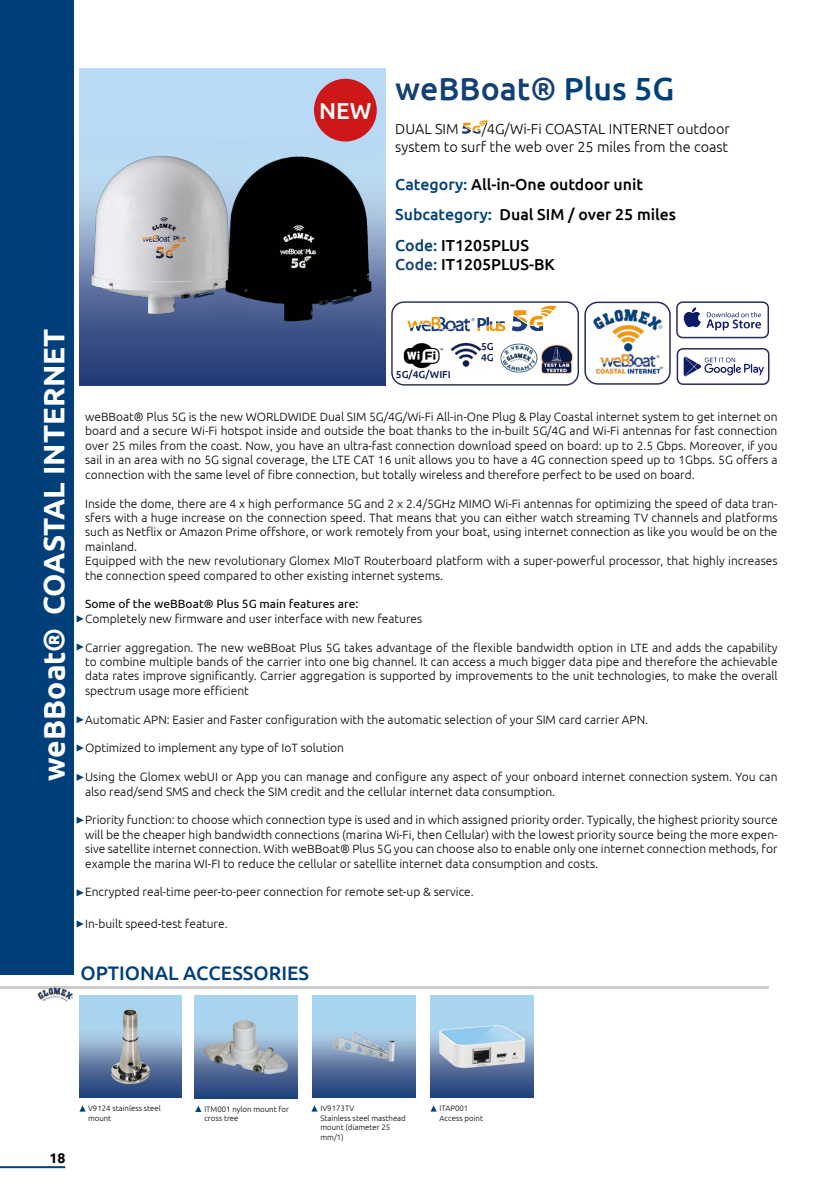
<style>
.page{position:relative;width:840px;height:1191px;background:#fff}
.page>*{position:absolute;margin:0;border:0;box-sizing:border-box;transform-origin:0 0}
.t1{font:500 32px "Ubuntu";color:#144074}
.t2{font:700 29.6px "Ubuntu";color:#fff}
.t3{font:500 23px "Ubuntu";color:#fff}
.t4{font:500 19.6px "Ubuntu";color:#013f7a}
.t5{font:500 15.8px/30.6px "Ubuntu";color:#000}
.t6{font:300 14.4px/17.4px "Ubuntu";color:#000;text-align:right}
.t7{font:700 14px "Ubuntu";color:#000}
.t8{font:300 12px/14.4px "Ubuntu";color:#000;text-align:justify}
.t9{font:12px "Ubuntu";color:#000}
.t10{font:500 10.2px/11px "Ubuntu";color:#0b1c50}
.t11{font:300 7.8px/9.4px "Ubuntu";color:#000}
.s1{color:#013f7a}
.s2{color:#144074}
.s3{font-size:30px}
</style>
<div class="page">
<hr style="left:0;top:1166px;width:65px;height:2px;background:#013f7a">
<svg style="left:462px;top:120px;width:26px;height:14px"></svg>
<img style="left:403px;top:343px;width:41px;height:25px">
<img style="left:450px;top:342px;width:31px;height:25px">
<img style="left:500px;top:343px;width:37px;height:30px">
<img style="left:541px;top:344px;width:32px;height:30px">
<div style="left:391px;top:301px;width:187px;height:84px;border:1px solid #272d5a;border-radius:12px"></div>
<img style="left:79px;top:69px;width:306px;height:316px">
<img style="left:79px;top:141px;width:168px;height:197px">
<svg style="left:407px;top:317px;width:98px;height:14px"></svg>
<svg style="left:512px;top:306px;width:44px;height:25px"></svg>
<hr style="left:0;top:985px;width:768px;height:3px;background:#000">
<svg style="left:311px;top:1105px;width:6px;height:6px"></svg>
<svg style="left:431px;top:1105px;width:5px;height:6px"></svg>
<svg style="left:79px;top:1105px;width:7px;height:6px"></svg>
<img style="left:79px;top:995px;width:103px;height:102px">
<img style="left:313px;top:995px;width:102px;height:102px">
<img style="left:430px;top:995px;width:102px;height:102px">
<img style="left:213px;top:142px;width:163px;height:196px">
<div style="left:314px;top:79px;width:62px;height:62px;background:#cd1719;border-radius:50%"></div>
<svg style="left:77px;top:615px;width:7px;height:7px"></svg>
<svg style="left:77px;top:643px;width:7px;height:7px"></svg>
<svg style="left:77px;top:716px;width:7px;height:7px"></svg>
<svg style="left:77px;top:744px;width:7px;height:7px"></svg>
<svg style="left:77px;top:817px;width:7px;height:6px"></svg>
<svg style="left:77px;top:774px;width:7px;height:7px"></svg>
<svg style="left:77px;top:920px;width:7px;height:7px"></svg>
<svg style="left:77px;top:889px;width:7px;height:7px"></svg>
<svg style="left:195px;top:1106px;width:6px;height:6px"></svg>
<img style="left:194px;top:995px;width:103px;height:103px">
<div style="left:584px;top:301px;width:86px;height:84px;border:2px solid #272c5a;border-radius:13px"></div>
<img style="left:593px;top:309px;width:68px;height:65px">
<svg style="left:683px;top:356px;width:80px;height:20px"></svg>
<div style="left:676px;top:348px;width:93px;height:37px;border:2px solid #272d5a;border-radius:6px"></div>
<svg style="left:683px;top:307px;width:17px;height:20px"></svg>
<svg style="left:706px;top:312px;width:54px;height:18px"></svg>
<div style="left:675px;top:301px;width:93px;height:37px;border:2px solid #272d5a;border-radius:6px"></div>
<div style="left:0;top:0;width:74px;height:974px;background:#013f7a"></div>
<img style="left:37px;top:988px;width:37px;height:13px">
<h3 class="t3" style="left:319px;top:96px;width:54px">NEW</h3>
<h1 class="t1" style="left:395px;top:68px;width:280px">weBBoat® <span class="s1">Plus 5G</span></h1>
<p class="t6" style="left:395px;top:120px;width:65px">DUAL SIM</p>
<p class="t6" style="left:395px;top:120px;width:336px">/4G/Wi-Fi COASTAL INTERNET outdoor<br>system to surf the web over 25 miles from the coast</p>
<h3 class="t5" style="left:395px;top:168px;width:282px"><span class="s1">Category:</span> All-in-One outdoor unit<br><span class="s1">Subcategory:</span> Dual SIM / over 25 miles<br><span class="s1">Code:</span> IT1205PLUS</h3>
<h3 class="t5" style="left:395px;top:248px;width:161px"><span class="s2">Code:</span> IT1205PLUS-BK</h3>
<h2 class="t2" style="left:36px;top:780px;width:453px;rotate:-90deg"><span class="s3">weBBoat®</span> COASTAL INTERNET</h2>
<p class="t10" style="left:396px;top:368px;width:56px">5G/4G/WIFI</p>
<p class="t10" style="left:481px;top:341px;width:14px">5G<br>4G</p>
<p class="t8" style="left:85px;top:409px;width:693px">weBBoat® Plus 5G is the new WORLDWIDE Dual SIM 5G/4G/Wi-Fi All-in-One Plug &amp; Play Coastal internet system to get internet on board and a secure Wi-Fi hotspot inside and outside the boat thanks to the in-built 5G/4G and Wi-Fi antennas for fast connection over 25 miles from the coast. Now, you have an ultra-fast connection download speed on board: up to 2.5 Gbps. Moreover, if you sail in an area with no 5G signal coverage, the LTE CAT 16 unit allows you to have a 4G connection speed up to 1Gbps. 5G offers a connection with the same level of fibre connection, but totally wireless and therefore perfect to be used on board.</p>
<p class="t8" style="left:85px;top:496px;width:693px;text-align:left">Inside the dome, there are 4 x high performance 5G and 2 x 2.4/5GHz MIMO Wi-Fi antennas for optimizing the speed of data tran&shy;sfers with a huge increase on the connection speed. That means that you can either watch streaming TV channels and platforms such as Netflix or Amazon Prime offshore, or work remotely from your boat, using internet connection as like you would be on the mainland.<br>Equipped with the new revolutionary Glomex MIoT Routerboard platform with a super-powerful processor, that highly increases the connection speed compared to other existing internet systems.</p>
<p class="t9" style="left:85px;top:597px;width:274px">Some of the weBBoat® Plus 5G main features are:</p>
<p class="t8" style="left:85px;top:611px;width:338px">Completely new firmware and user interface with new features</p>
<p class="t8" style="left:85px;top:640px;width:693px">Carrier aggregation. The new weBBoat Plus 5G takes advantage of the flexible bandwidth option in LTE and adds the capability to combine multiple bands of the carrier into one big channel. It can access a much bigger data pipe and therefore the achievable data rates improve significantly. Carrier aggregation is supported by improvements to the unit technologies, to make the overall spectrum usage more efficient</p>
<p class="t8" style="left:85px;top:712px;width:564px">Automatic APN: Easier and Faster configuration with the automatic selection of your SIM card carrier APN.</p>
<p class="t8" style="left:85px;top:740px;width:260px">Optimized to implement any type of IoT solution</p>
<p class="t8" style="left:85px;top:769px;width:693px">Using the Glomex webUI or App you can manage and configure any aspect of your onboard internet connection system. You can also read/send SMS and check the SIM credit and the cellular internet data consumption.</p>
<p class="t8" style="left:85px;top:812px;width:693px">Priority function: to choose which connection type is used and in which assigned priority order. Typically, the highest priority source will be the cheaper high bandwidth connections (marina Wi-Fi, then Cellular) with the lowest priority source being the more expen&shy;sive satellite internet connection. With weBBoat® Plus 5G you can choose also to enable only one internet connection methods, for example the marina WI-FI to reduce the cellular or satellite internet data consumption and costs.</p>
<p class="t8" style="left:85px;top:884px;width:390px">Encrypted real-time peer-to-peer connection for remote set-up &amp; service.</p>
<p class="t8" style="left:85px;top:916px;width:144px">In-built speed-test feature.</p>
<h3 class="t4" style="left:80px;top:961px;width:230px">OPTIONAL ACCESSORIES</h3>
<p class="t7" style="left:49px;top:1149px;width:17px">18</p>
<p class="t11" style="left:88px;top:1103px;width:74px">V9124 stainless steel mount</p>
<p class="t11" style="left:320px;top:1103px;width:87px">IV9173TV<br>Stainless steel masthead mount (diameter 25 mm/1)</p>
<p class="t11" style="left:439px;top:1103px;width:45px">ITAP001<br>Access point</p>
<p class="t11" style="left:204px;top:1104px;width:86px">ITM001 nylon mount for cross tree</p>
</div>
